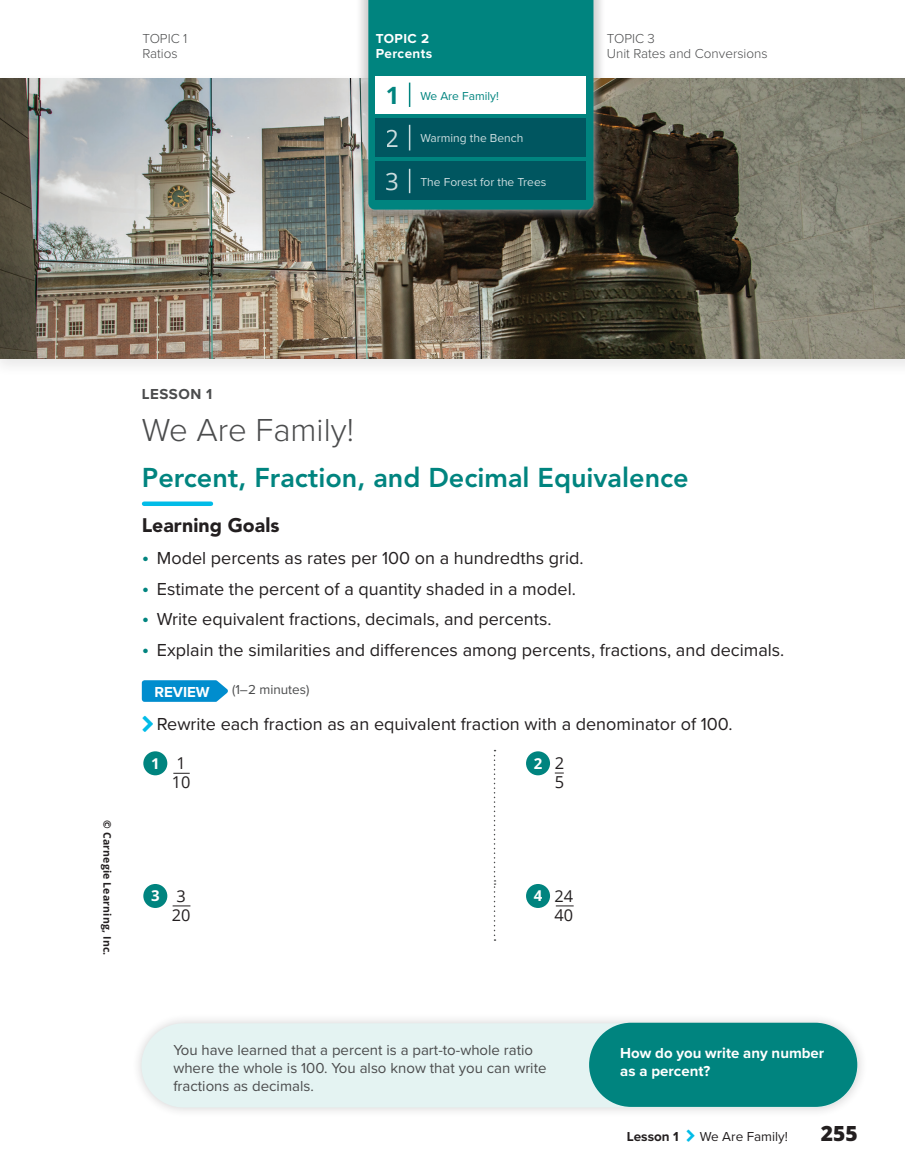
<style>
.page{position:relative;width:905px;height:1175px;background:#fff}
.page>*{position:absolute;margin:0;border:0;box-sizing:border-box;transform-origin:0 0}
.t1{font:300 33px "Proxima Nova";color:#4b4c4d}
.t2{font:800 27px "Avenir LT Std";color:#00847f}
.t3{font:800 21px "Open Sans";color:#231f20}
.t4{font:900 19.5px "Avenir LT Std";color:#231f20}
.t5{font:18px "Proxima Nova";color:#231f20}
.t6{font:16.5px/19.5px "Open Sans";color:#231f20}
.t7{font:16.35px/19.4px "Open Sans";color:#231f20}
.t8{font:15px/18px "Proxima Nova";color:#4b4c4d}
.t9{font:700 15px/18px "Proxima Nova";color:#fff}
.t10{font:700 15px "Proxima Nova";letter-spacing:.035em;color:#4b4c4d}
.t11{font:700 15px "Open Sans";color:#fff}
.t12{font:300 13.5px/15px "Proxima Nova";color:#4b4c4d}
.t13{font:700 13.5px/15px "Proxima Nova";letter-spacing:.03em;color:#fff}
.t14{font:13.5px "Proxima Nova";color:#231f20}
.t15{font:13.5px "Proxima Nova";color:#4b4c4d}
.t16{font:700 13.5px "Proxima Nova";color:#231f20}
.t17{font:12px "Proxima Nova";color:#fff}
.t18{font:12px "Proxima Nova";color:#00847f}
.t19{font:700 10.5px "Open Sans";letter-spacing:.02em;color:#231f20}
.s1{font-family:"Open Sans";font-weight:700;font-size:24px}
.s2{font-family:"Open Sans";font-size:24px}
.s3{font-size:21px;color:#00847f}
</style>
<div class="page">
<div style="left:0;top:73px;width:904px;height:304px;background:#231f20;opacity:.1"></div>
<img style="left:0;top:79px;width:904px;height:279px">
<div style="left:356px;top:0;width:249px;height:228px;background:#231f20;opacity:.6"></div>
<div style="left:359px;top:0;width:244px;height:219px;background:#fff;opacity:.75"></div>
<div style="left:368px;top:0;width:225px;height:210px;background:#00847f"></div>
<div style="left:376px;top:76px;width:210px;height:38px;background:#fff"></div>
<svg style="left:409px;top:83px;width:1px;height:24px"></svg>
<div style="left:376px;top:118px;width:210px;height:39px;background:#005660"></div>
<svg style="left:409px;top:125px;width:1px;height:25px"></svg>
<div style="left:376px;top:162px;width:210px;height:38px;background:#005660"></div>
<svg style="left:409px;top:169px;width:1px;height:24px"></svg>
<div style="left:132px;top:1013px;width:735px;height:104px;background:#231f20;opacity:.2"></div>
<div style="left:141px;top:1023px;width:716px;height:84px;background:#e4f3f2"></div>
<svg style="left:589px;top:1022px;width:268px;height:84px;background:#118c87"></svg>
<svg style="left:142px;top:680px;width:86px;height:22px;background:#1495d1"></svg>
<div style="left:144px;top:501px;width:67px;height:5px;background:#02bce8"></div>
<div style="left:143px;top:751px;width:24px;height:24px;background:#00847f;border-radius:50%"></div>
<div style="left:526px;top:751px;width:24px;height:24px;background:#00847f;border-radius:50%"></div>
<div style="left:143px;top:884px;width:24px;height:24px;background:#00847f;border-radius:50%"></div>
<div style="left:526px;top:884px;width:24px;height:24px;background:#00847f;border-radius:50%"></div>
<p class="t12" style="left:142px;top:30px;width:46px">TOPIC 1<br>Ratios</p>
<p class="t12" style="left:606px;top:30px;width:162px">TOPIC 3<br>Unit Rates and Conversions</p>
<p class="t13" style="left:376px;top:31px;width:58px">TOPIC 2<br>Percents</p>
<p class="t18" style="left:386px;top:87px;width:114px"><span class="s1">1</span> We Are Family!</p>
<p class="t17" style="left:386px;top:129px;width:139px"><span class="s2">2</span> Warming the Bench</p>
<p class="t17" style="left:386px;top:173px;width:162px"><span class="s2">3</span> The Forest for the Trees</p>
<p class="t19" style="left:115px;top:820px;width:137px;rotate:90deg">© Carnegie Learning, Inc.</p>
<p class="t10" style="left:142px;top:383px;width:72px">LESSON 1</p>
<h1 class="t1" style="left:142px;top:406px;width:213px">We Are Family!</h1>
<h2 class="t2" style="left:142px;top:461px;width:548px">Percent, Fraction, and Decimal Equivalence</h2>
<p class="t4" style="left:142px;top:513px;width:139px">Learning Goals</p>
<p class="t5" style="left:142px;top:544px;width:443px"><span class="s3">•</span> Model percents as rates per 100 on a hundredths grid.</p>
<p class="t5" style="left:142px;top:575px;width:435px"><span class="s3">•</span> Estimate the percent of a quantity shaded in a model.</p>
<p class="t5" style="left:142px;top:606px;width:411px"><span class="s3">•</span> Write equivalent fractions, decimals, and percents.</p>
<p class="t5" style="left:142px;top:636px;width:644px"><span class="s3">•</span> Explain the similarities and differences among percents, fractions, and decimals.</p>
<p class="t9" style="left:154px;top:682px;width:57px">REVIEW</p>
<p class="t15" style="left:232px;top:679px;width:79px">(1–2 minutes)</p>
<p class="t5" style="left:157px;top:711px;width:577px">Rewrite each fraction as an equivalent fraction with a denominator of 100.</p>
<p class="t7" style="left:172px;top:753px;width:20px">1<br>10</p>
<p class="t6" style="left:554px;top:752px;width:11px">2<br>5</p>
<p class="t11" style="left:151px;top:752px;width:10px">1</p>
<p class="t11" style="left:533px;top:752px;width:10px">2</p>
<p class="t7" style="left:172px;top:885px;width:20px">3<br>20</p>
<p class="t7" style="left:554px;top:885px;width:20px">24<br>40</p>
<p class="t11" style="left:151px;top:885px;width:10px">3</p>
<p class="t11" style="left:533px;top:885px;width:10px">4</p>
<p class="t8" style="left:173px;top:1040px;width:375px">You have learned that a percent is a part-to-whole ratio where the whole is 100. You also know that you can write fractions as decimals.</p>
<p class="t9" style="left:620px;top:1043px;width:205px">How do you write any number as a percent?</p>
<p class="t16" style="left:627px;top:1126px;width:53px">Lesson 1</p>
<p class="t14" style="left:699px;top:1126px;width:90px">We Are Family!</p>
<p class="t3" style="left:820px;top:1117px;width:38px">255</p>
</div>
